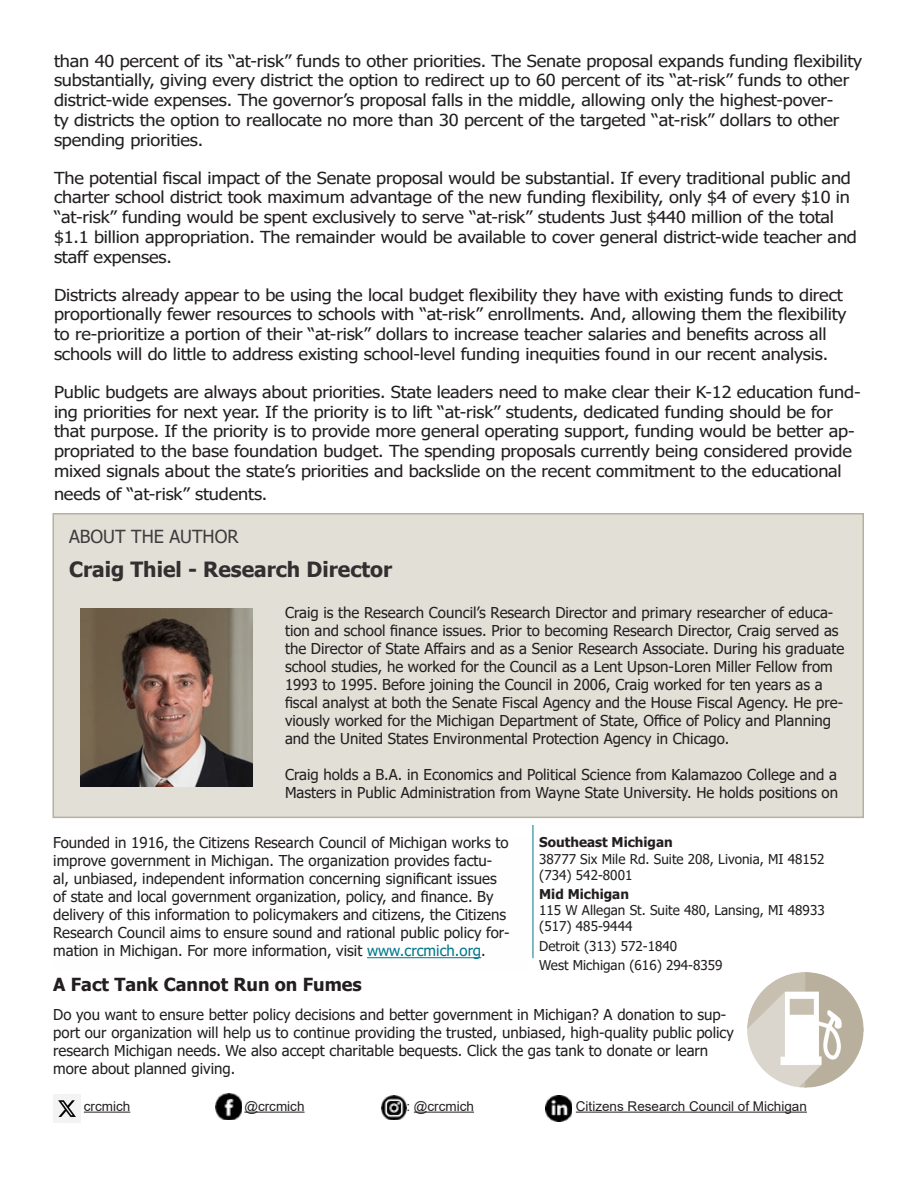
<style>
.page{position:relative;width:918px;height:1188px;background:#fff}
.page>*{position:absolute;margin:0;border:0;box-sizing:border-box;transform-origin:0 0}
.t1{font:700 21px "Tahoma";color:#312f30}
.t2{font:700 18px "Tahoma";color:#231f20}
.t3{font:18px "Tahoma";color:#3e3e3f}
.Heading_1{font:16.5px/19.8px "Tahoma";letter-spacing:-.01em;color:#231f20;scale:1.1 1}
.t4{font:15px/18px "Tahoma";color:#231f20}
.t5{font:13.5px "Tahoma";color:#231f20}
.t6{font:13.5px "Arial";color:#231f20}
.t7{font:700 13.5px "Tahoma";color:#231f20}
.s1{color:#00778b}
</style>
<div class="page">
<hr style="left:367px;top:957px;width:114px;height:1px;background:#00778b">
<hr style="left:533px;top:825px;width:1px;height:133px;background:#00778b">
<hr style="left:84px;top:1112px;width:46px;height:1px;background:#231f20">
<hr style="left:244px;top:1112px;width:61px;height:1px;background:#231f20">
<hr style="left:414px;top:1112px;width:60px;height:1px;background:#231f20">
<hr style="left:576px;top:1112px;width:231px;height:1px;background:#231f20">
<img style="left:216px;top:1094px;width:26px;height:26px">
<img style="left:381px;top:1095px;width:25px;height:25px">
<img style="left:546px;top:1095px;width:26px;height:26px">
<img style="left:53px;top:1095px;width:28px;height:27px">
<div style="left:53px;top:514px;width:810px;height:303px;background:#e2dfd7"></div>
<div style="left:52px;top:513px;width:812px;height:305px;border:2px solid #b7b09c"></div>
<img style="left:747px;top:972px;width:116px;height:116px">
<img style="left:81px;top:608px;width:172px;height:179px">
<p class="Heading_1" style="left:54px;top:52px;width:736px">than 40 percent of its “at-risk” funds to other priorities. The Senate proposal expands funding flexibility substantially, giving every district the option to redirect up to 60 percent of its “at-risk” funds to other district-wide expenses. The governor’s proposal falls in the middle, allowing only the highest-pover-<br>ty districts the option to reallocate no more than 30 percent of the targeted “at-risk” dollars to other spending priorities.</p>
<p class="Heading_1" style="left:54px;top:169px;width:732px">The potential fiscal impact of the Senate proposal would be substantial. If every traditional public and charter school district took maximum advantage of the new funding flexibility, only $4 of every $10 in “at-risk” funding would be spent exclusively to serve “at-risk” students Just $440 million of the total $1.1 billion appropriation. The remainder would be available to cover general district-wide teacher and staff expenses.</p>
<p class="Heading_1" style="left:54px;top:286px;width:722px">Districts already appear to be using the local budget flexibility they have with existing funds to direct proportionally fewer resources to schools with “at-risk” enrollments. And, allowing them the flexibility to re-prioritize a portion of their “at-risk” dollars to increase teacher salaries and benefits across all schools will do little to address existing school-level funding inequities found in our recent analysis.</p>
<p class="Heading_1" style="left:54px;top:383px;width:735px">Public budgets are always about priorities. State leaders need to make clear their K-12 education fund&shy;ing priorities for next year. If the priority is to lift “at-risk” students, dedicated funding should be for that purpose. If the priority is to provide more general operating support, funding would be better ap&shy;propriated to the base foundation budget. The spending proposals currently being considered provide mixed signals about the state’s priorities and backslide on the recent commitment to the educational</p>
<p class="Heading_1" style="left:54px;top:485px;width:196px">needs of “at-risk” students.</p>
<p class="t3" style="left:69px;top:525px;width:171px">ABOUT THE AUTHOR</p>
<p class="t1" style="left:69px;top:555px;width:325px">Craig Thiel - Research Director</p>
<p class="t4" style="left:285px;top:604px;width:561px">Craig is the Research Council’s Research Director and primary researcher of educa&shy;tion and school finance issues. Prior to becoming Research Director, Craig served as the Director of State Affairs and as a Senior Research Associate. During his graduate school studies, he worked for the Council as a Lent Upson-Loren Miller Fellow from 1993 to 1995. Before joining the Council in 2006, Craig worked for ten years as a fiscal analyst at both the Senate Fiscal Agency and the House Fiscal Agency. He pre&shy;viously worked for the Michigan Department of State, Office of Policy and Planning and the United States Environmental Protection Agency in Chicago.</p>
<p class="t4" style="left:285px;top:766px;width:555px">Craig holds a B.A. in Economics and Political Science from Kalamazoo College and a<br>Masters in Public Administration from Wayne State University. He holds positions on</p>
<p class="t4" style="left:53px;top:835px;width:458px">Founded in 1916, the Citizens Research Council of Michigan works to improve government in Michigan. The organization provides factu&shy;al, unbiased, independent information concerning significant issues of state and local government organization, policy, and finance. By delivery of this information to policymakers and citizens, the Citizens Research Council aims to ensure sound and rational public policy for&shy;mation in Michigan. For more information, visit <span class="s1">www.crcmich.org</span>.</p>
<p class="t7" style="left:539px;top:833px;width:135px">Southeast Michigan</p>
<p class="t5" style="left:539px;top:850px;width:287px">38777 Six Mile Rd. Suite 208, Livonia, MI 48152</p>
<p class="t5" style="left:539px;top:866px;width:95px">(734) 542-8001</p>
<p class="t7" style="left:539px;top:885px;width:91px">Mid Michigan</p>
<p class="t5" style="left:539px;top:901px;width:287px">115 W Allegan St. Suite 480, Lansing, MI 48933</p>
<p class="t5" style="left:539px;top:917px;width:95px">(517) 485-9444</p>
<p class="t5" style="left:539px;top:937px;width:139px">Detroit (313) 572-1840</p>
<p class="t5" style="left:539px;top:956px;width:185px">West Michigan (616) 294-8359</p>
<p class="t2" style="left:53px;top:972px;width:310px">A Fact Tank Cannot Run on Fumes</p>
<p class="t4" style="left:53px;top:1006px;width:682px">Do you want to ensure better policy decisions and better government in Michigan? A donation to sup&shy;port our organization will help us to continue providing the trusted, unbiased, high-quality public policy research Michigan needs. We also accept charitable bequests. Click the gas tank to donate or learn more about planned giving.</p>
<p class="t6" style="left:84px;top:1097px;width:48px">crcmich</p>
<p class="t6" style="left:244px;top:1097px;width:62px">@crcmich</p>
<p class="t6" style="left:406px;top:1097px;width:69px">: @crcmich</p>
<p class="t6" style="left:576px;top:1097px;width:233px">Citizens Research Council of Michigan</p>
</div>
